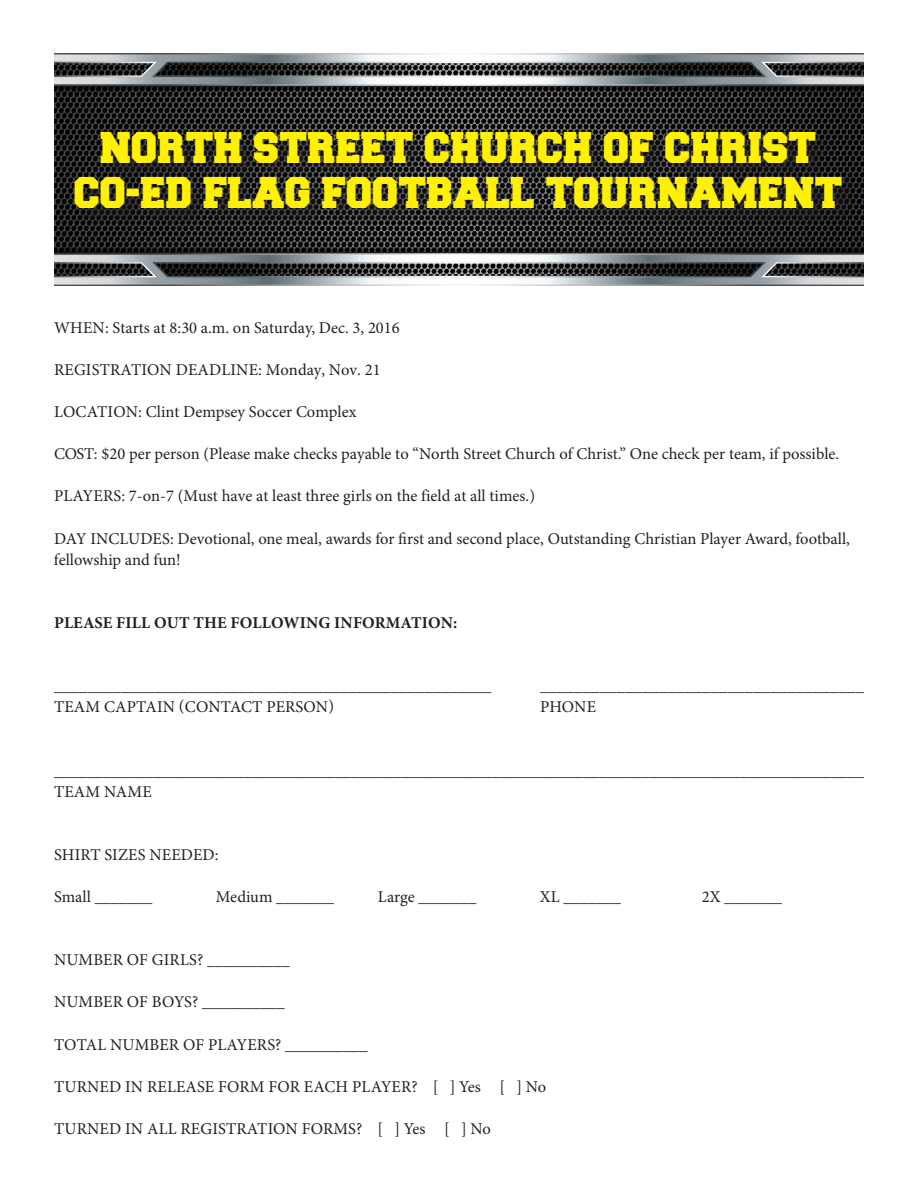
<style>
.page{position:relative;width:918px;height:1188px;background:#fff}
.page>*{position:absolute;margin:0;border:0;box-sizing:border-box;transform-origin:0 0}
.t1{font:37.5px "Freshman";color:#fff101}
.t2{font:16.5px/21.1px "Minion Pro";color:#231f20}
.t3{font:700 16.5px "Minion Pro";letter-spacing:.01em;color:#231f20}
</style>
<div class="page">
<img style="left:54px;top:54px;width:810px;height:231px">
<div style="left:70px;top:127px;width:797px;height:107px;background:#231f20;opacity:.75"></div>
<p class="t1" style="left:101px;top:131px;width:718px">NORTH STREET CHURCH OF CHRIST</p>
<p class="t1" style="left:75px;top:176px;width:770px">CO-ED FLAG FOOTBALL TOURNAMENT</p>
<p class="t2" style="left:54px;top:317px;width:347px">WHEN: Starts at 8:30 a.m. on Saturday, Dec. 3, 2016</p>
<p class="t2" style="left:54px;top:359px;width:328px">REGISTRATION DEADLINE: Monday, Nov. 21</p>
<p class="t2" style="left:54px;top:401px;width:304px">LOCATION: Clint Dempsey Soccer Complex</p>
<p class="t2" style="left:54px;top:443px;width:787px">COST: $20 per person (Please make checks payable to “North Street Church of Christ.” One check per team, if possible.</p>
<p class="t2" style="left:54px;top:485px;width:483px">PLAYERS: 7-on-7 (Must have at least three girls on the field at all times.)</p>
<p class="t2" style="left:54px;top:528px;width:797px">DAY INCLUDES: Devotional, one meal, awards for first and second place, Outstanding Christian Player Award, football, fellowship and fun!</p>
<p class="t3" style="left:54px;top:611px;width:405px">PLEASE FILL OUT THE FOLLOWING INFORMATION:</p>
<p class="t2" style="left:54px;top:675px;width:439px">____________________________________________________</p>
<p class="t2" style="left:540px;top:675px;width:326px">______________________________________</p>
<p class="t2" style="left:54px;top:697px;width:282px">TEAM CAPTAIN (CONTACT PERSON)</p>
<p class="t2" style="left:540px;top:697px;width:58px">PHONE</p>
<p class="t2" style="left:54px;top:760px;width:812px">__________________________________________________________________________________________________</p>
<p class="t2" style="left:54px;top:781px;width:99px">TEAM NAME</p>
<p class="t2" style="left:54px;top:844px;width:166px">SHIRT SIZES NEEDED:</p>
<p class="t2" style="left:54px;top:886px;width:100px">Small _______</p>
<p class="t2" style="left:216px;top:886px;width:120px">Medium _______</p>
<p class="t2" style="left:378px;top:886px;width:100px">Large _______</p>
<p class="t2" style="left:540px;top:886px;width:83px">XL _______</p>
<p class="t2" style="left:702px;top:886px;width:82px">2X _______</p>
<p class="t2" style="left:54px;top:950px;width:237px">NUMBER OF GIRLS? __________</p>
<p class="t2" style="left:54px;top:992px;width:232px">NUMBER OF BOYS? __________</p>
<p class="t2" style="left:54px;top:1034px;width:315px">TOTAL NUMBER OF PLAYERS? __________</p>
<p class="t2" style="left:54px;top:1076px;width:494px">TURNED IN RELEASE FORM FOR EACH PLAYER? [ ] Yes [ ] No</p>
<p class="t2" style="left:54px;top:1118px;width:438px">TURNED IN ALL REGISTRATION FORMS? [ ] Yes [ ] No</p>
</div>
